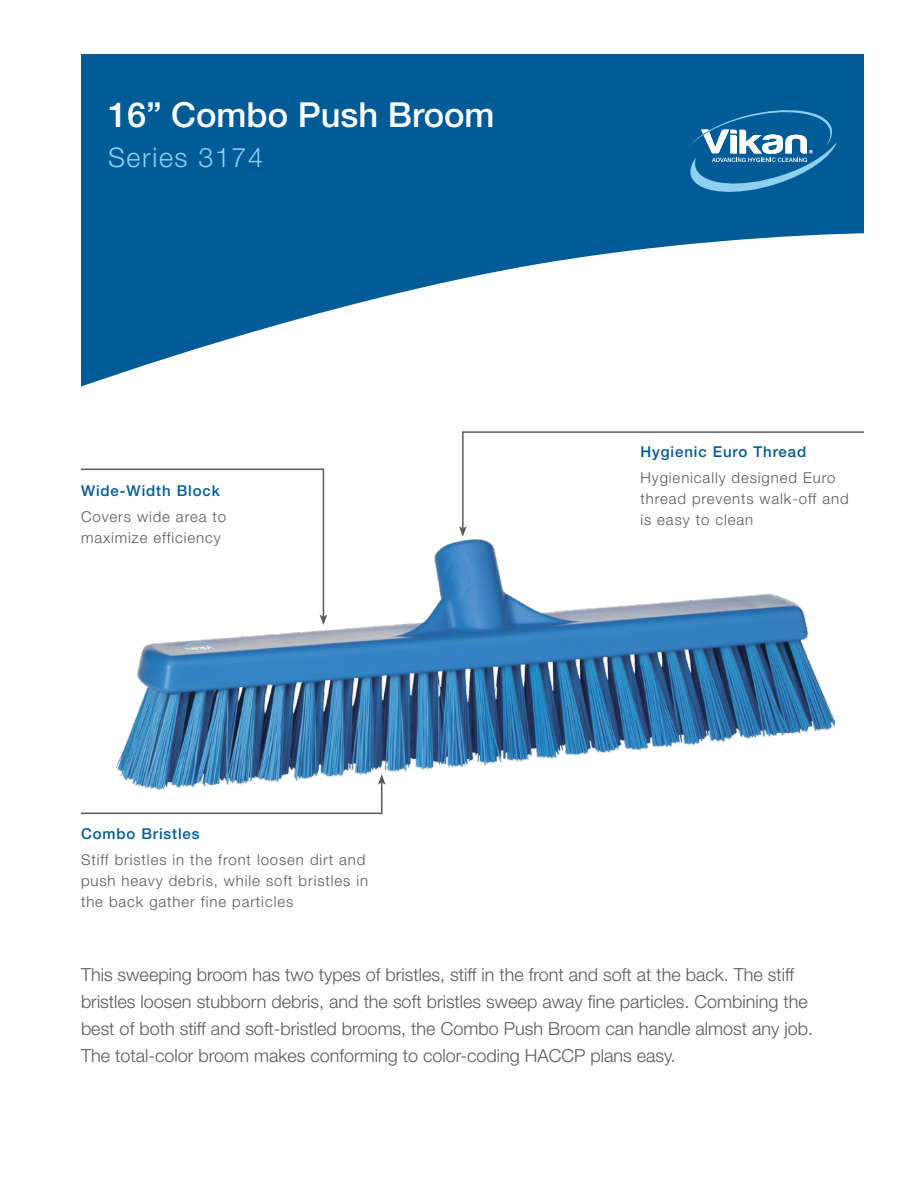
<style>
.page{position:relative;width:918px;height:1188px;background:#fff}
.page>*{position:absolute;margin:0;border:0;box-sizing:border-box;transform-origin:0 0}
.t1{font:500 34.5px "Helvetica Neue LT Std";color:#fff}
.t2{font:300 27px "Helvetica Neue LT Std";letter-spacing:.06em;color:#8dd0ef}
.t3{font:300 18px/27px "Helvetica Neue LT Std";color:#58595b}
.t4{font:300 15px/21px "Helvetica Neue LT Std";letter-spacing:.06em;color:#58595b}
.t5{font:500 15px "Helvetica Neue LT Std";letter-spacing:.06em;color:#005b97}
</style>
<div class="page">
<svg style="left:81px;top:54px;width:783px;height:333px;fill:#005b97"></svg>
<svg style="left:688px;top:110px;width:149px;height:82px;background:#2f7cad"></svg>
<img style="left:116px;top:539px;width:719px;height:235px">
<svg style="left:81px;top:774px;width:305px;height:41px"></svg>
<svg style="left:81px;top:468px;width:246px;height:157px"></svg>
<svg style="left:459px;top:431px;width:405px;height:106px"></svg>
<h1 class="t1" style="left:108px;top:94px;width:388px">16” Combo Push Broom</h1>
<h2 class="t2" style="left:108px;top:141px;width:157px">Series 3174</h2>
<p class="t5" style="left:81px;top:481px;width:140px">Wide-Width Block</p>
<p class="t4" style="left:81px;top:506px;width:147px">Covers wide area to maximize efficiency</p>
<p class="t5" style="left:81px;top:824px;width:120px">Combo Bristles</p>
<p class="t4" style="left:81px;top:849px;width:289px">Stiff bristles in the front loosen dirt and push heavy debris, while soft bristles in the back gather fine particles</p>
<p class="t5" style="left:640px;top:443px;width:167px">Hygienic Euro Thread</p>
<p class="t4" style="left:640px;top:467px;width:210px">Hygienically designed Euro thread prevents walk-off and is easy to clean</p>
<p class="t3" style="left:81px;top:960px;width:734px">This sweeping broom has two types of bristles, stiff in the front and soft at the back. The stiff bristles loosen stubborn debris, and the soft bristles sweep away fine particles. Combining the best of both stiff and soft-bristled brooms, the Combo Push Broom can handle almost any job.<br>The total-color broom makes conforming to color-coding HACCP plans easy.</p>
</div>
